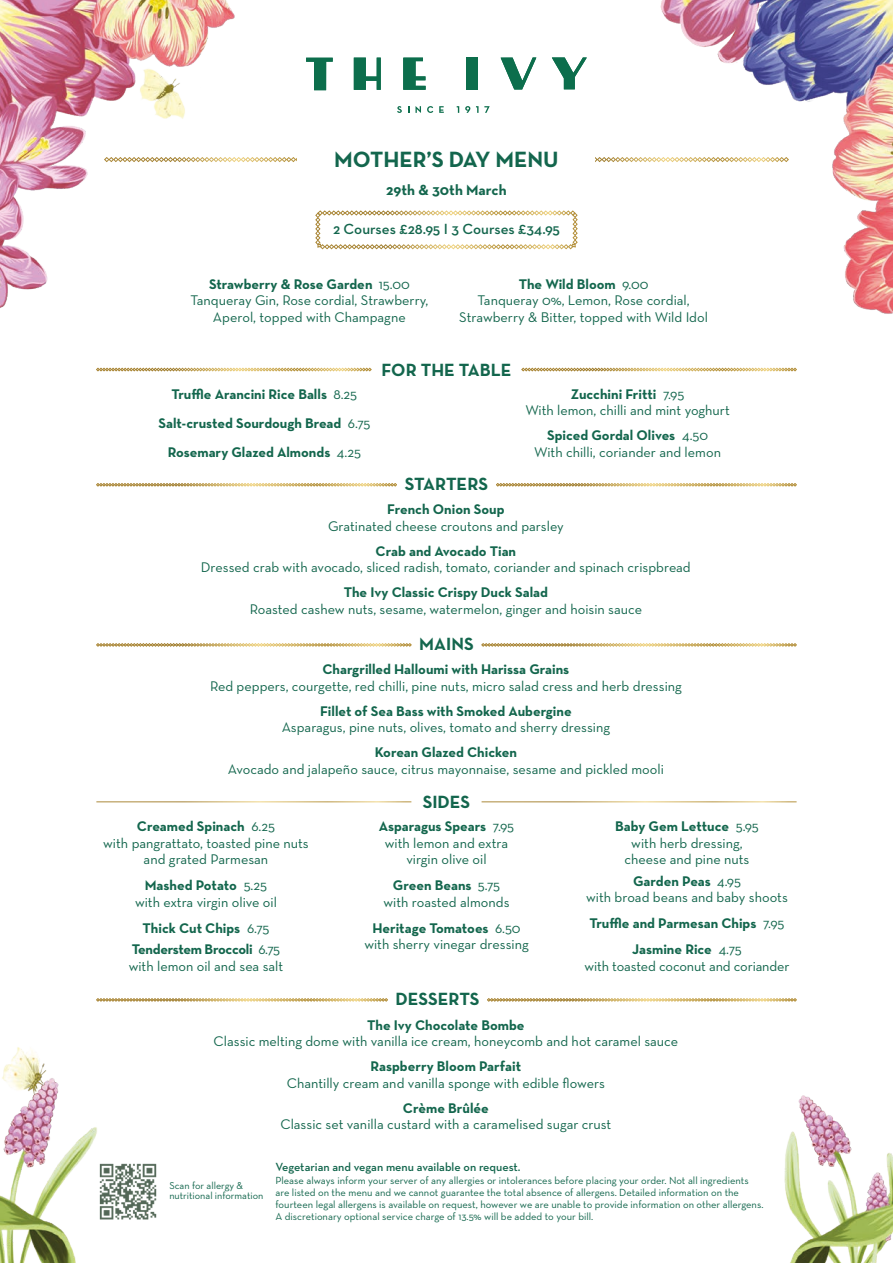
<style>
.page{position:relative;width:893px;height:1263px;background:#fff}
.page>*{position:absolute;margin:0;border:0;box-sizing:border-box;transform-origin:0 0}
.t1{font:700 22.5px "Neutra Text";color:#13664d}
.t2{font:700 18px "Neutra Text";color:#13664d}
.t3{font:600 15px "Neutra Text";color:#13664d}
.t4{font:700 15px "Neutra Text";color:#13664d}
.t5{font:14.25px/16.5px "Neutra Text";color:#13664d;text-align:center}
.t6{font:700 14.25px/29.2px "Neutra Text";color:#13664d;text-align:center}
.t7{font:700 14.25px/21.6px "Neutra Text";letter-spacing:-.02em;color:#13664d;text-align:center}
.t8{font:600 12px "Neutra Text";color:#13664d}
.t9{font:10.5px/12px "Neutra Text";color:#13664d}
.t10{font:10.2px/10.2px "Neutra Text";color:#13664d}
.s1{font-weight:700}
.s2{font-weight:400}
</style>
<div class="page">
<img style="left:0;top:0;width:893px;height:1263px">
<svg style="left:595px;top:157px;width:194px;height:5px"></svg>
<svg style="left:104px;top:157px;width:194px;height:5px"></svg>
<svg style="left:496px;top:483px;width:301px;height:3px"></svg>
<svg style="left:96px;top:483px;width:301px;height:3px"></svg>
<svg style="left:481px;top:643px;width:316px;height:4px"></svg>
<svg style="left:96px;top:643px;width:316px;height:4px"></svg>
<svg style="left:487px;top:998px;width:310px;height:3px"></svg>
<svg style="left:96px;top:998px;width:292px;height:3px"></svg>
<hr style="left:482px;top:801px;width:315px;height:1px;background:#fff">
<hr style="left:96px;top:801px;width:315px;height:1px;background:#fff">
<img style="left:93px;top:1156px;width:71px;height:71px">
<svg style="left:96px;top:368px;width:276px;height:3px"></svg>
<svg style="left:521px;top:368px;width:276px;height:3px"></svg>
<div style="left:298px;top:151px;width:297px;height:16px;background:#fff"></div>
<div style="left:306px;top:33px;width:281px;height:61px;background:#fff"></div>
<div style="left:466px;top:57px;width:12px;height:33px;background:#0c6e4c"></div>
<svg style="left:501px;top:57px;width:35px;height:33px"></svg>
<svg style="left:552px;top:57px;width:35px;height:32px"></svg>
<svg style="left:354px;top:58px;width:27px;height:32px"></svg>
<svg style="left:403px;top:58px;width:23px;height:32px"></svg>
<svg style="left:306px;top:58px;width:27px;height:32px"></svg>
<div style="left:306px;top:94px;width:281px;height:34px;background:#fff"></div>
<svg style="left:397px;top:106px;width:5px;height:7px"></svg>
<svg style="left:415px;top:106px;width:6px;height:7px"></svg>
<svg style="left:427px;top:106px;width:6px;height:7px"></svg>
<svg style="left:439px;top:106px;width:5px;height:7px"></svg>
<svg style="left:457px;top:106px;width:2px;height:7px"></svg>
<svg style="left:465px;top:106px;width:5px;height:7px"></svg>
<svg style="left:476px;top:106px;width:14px;height:7px"></svg>
<svg style="left:315px;top:210px;width:263px;height:39px"></svg>
<h1 class="t1" style="left:334px;top:145px;width:226px">MOTHER’S DAY MENU</h1>
<p class="t4" style="left:386px;top:180px;width:122px">29th &amp; 30th March</p>
<p class="t3" style="left:333px;top:220px;width:228px">2 Courses £28.95 I 3 Courses £34.95</p>
<p class="t5" style="left:191px;top:275px;width:239px"><span class="s1">Strawberry &amp; Rose Garden</span> 15.00<br>Tanqueray Gin, Rose cordial, Strawberry,<br>Aperol, topped with Champagne</p>
<p class="t5" style="left:459px;top:275px;width:250px"><span class="s1">The Wild Bloom</span> 9.00<br>Tanqueray 0%, Lemon, Rose cordial,<br>Strawberry &amp; Bitter, topped with Wild Idol</p>
<p class="t2" style="left:381px;top:358px;width:132px">FOR THE TABLE</p>
<p class="t6" style="left:158px;top:379px;width:213px">Truffle Arancini Rice Balls <span class="s2">8.25<br></span>Salt-crusted Sourdough Bread <span class="s2">6.75<br></span>Rosemary Glazed Almonds <span class="s2">4.25</span></p>
<p class="t5" style="left:525px;top:385px;width:206px"><span class="s1">Zucchini Fritti</span> 7.95<br>With lemon, chilli and mint yoghurt</p>
<p class="t5" style="left:534px;top:427px;width:188px"><span class="s1">Spiced Gordal Olives</span> 4.50<br>With chilli, coriander and lemon</p>
<p class="t2" style="left:405px;top:473px;width:85px">STARTERS</p>
<p class="t6" style="left:387px;top:494px;width:119px">French Onion Soup</p>
<p class="t5" style="left:328px;top:517px;width:237px">Gratinated cheese croutons and parsley</p>
<p class="t6" style="left:376px;top:536px;width:142px">Crab and Avocado Tian</p>
<p class="t5" style="left:201px;top:559px;width:491px">Dressed crab with avocado, sliced radish, tomato, coriander and spinach crispbread</p>
<p class="t6" style="left:344px;top:577px;width:206px">The Ivy Classic Crispy Duck Salad</p>
<p class="t5" style="left:250px;top:600px;width:394px">Roasted cashew nuts, sesame, watermelon, ginger and hoisin sauce</p>
<p class="t2" style="left:419px;top:633px;width:56px">MAINS</p>
<p class="t6" style="left:323px;top:654px;width:248px">Chargrilled Halloumi with Harissa Grains</p>
<p class="t5" style="left:210px;top:677px;width:473px">Red peppers, courgette, red chilli, pine nuts, micro salad cress and herb dressing</p>
<p class="t6" style="left:320px;top:696px;width:253px">Fillet of Sea Bass with Smoked Aubergine</p>
<p class="t5" style="left:282px;top:719px;width:330px">Asparagus, pine nuts, olives, tomato and sherry dressing</p>
<p class="t6" style="left:375px;top:737px;width:144px">Korean Glazed Chicken</p>
<p class="t5" style="left:228px;top:760px;width:437px">Avocado and jalapeño sauce, citrus mayonnaise, sesame and pickled mooli</p>
<p class="t5" style="left:103px;top:818px;width:207px"><span class="s1">Creamed Spinach</span> 6.25<br>with pangrattato, toasted pine nuts and grated Parmesan</p>
<p class="t5" style="left:135px;top:877px;width:143px"><span class="s1">Mashed Potato</span> 5.25 with extra virgin olive oil</p>
<p class="t7" style="left:132px;top:916px;width:150px">Thick Cut Chips <span class="s2">6.75<br></span>Tenderstem Broccoli <span class="s2">6.75</span></p>
<p class="t5" style="left:129px;top:957px;width:156px">with lemon oil and sea salt</p>
<p class="t2" style="left:423px;top:791px;width:49px">SIDES</p>
<p class="t5" style="left:379px;top:818px;width:137px"><span class="s1">Asparagus Spears</span> 7.95 with lemon and extra virgin olive oil</p>
<p class="t5" style="left:383px;top:877px;width:128px"><span class="s1">Green Beans</span> 5.75 with roasted almonds</p>
<p class="t5" style="left:364px;top:919px;width:166px"><span class="s1">Heritage Tomatoes</span> 6.50 with sherry vinegar dressing</p>
<p class="t2" style="left:395px;top:988px;width:86px">DESSERTS</p>
<p class="t5" style="left:615px;top:818px;width:145px"><span class="s1">Baby Gem Lettuce</span> 5.95 with herb dressing, cheese and pine nuts</p>
<p class="t5" style="left:586px;top:872px;width:203px"><span class="s1">Garden Peas</span> 4.95<br>with broad beans and baby shoots</p>
<p class="t6" style="left:590px;top:910px;width:196px;line-height:25.8px">Truffle and Parmesan Chips <span class="s2">7.95<br></span>Jasmine Rice <span class="s2">4.75</span></p>
<p class="t5" style="left:584px;top:957px;width:207px">with toasted coconut and coriander</p>
<p class="t6" style="left:367px;top:1010px;width:159px">The Ivy Chocolate Bombe</p>
<p class="t5" style="left:214px;top:1033px;width:466px">Classic melting dome with vanilla ice cream, honeycomb and hot caramel sauce</p>
<p class="t6" style="left:371px;top:1051px;width:152px">Raspberry Bloom Parfait</p>
<p class="t5" style="left:287px;top:1074px;width:320px">Chantilly cream and vanilla sponge with edible flowers</p>
<p class="t6" style="left:403px;top:1093px;width:87px">Crème Brûlée</p>
<p class="t5" style="left:280px;top:1116px;width:332px">Classic set vanilla custard with a caramelised sugar crust</p>
<p class="t10" style="left:169px;top:1180px;width:95px">Scan for allergy &amp; nutritional information</p>
<p class="t8" style="left:275px;top:1160px;width:247px">Vegetarian and vegan menu available on request.</p>
<p class="t9" style="left:275px;top:1174px;width:489px">Please always inform your server of any allergies or intolerances before placing your order. Not all ingredients are listed on the menu and we cannot guarantee the total absence of allergens. Detailed information on the fourteen legal allergens is available on request, however we are unable to provide information on other allergens.<br>A discretionary optional service charge of 13.5% will be added to your bill.</p>
</div>
